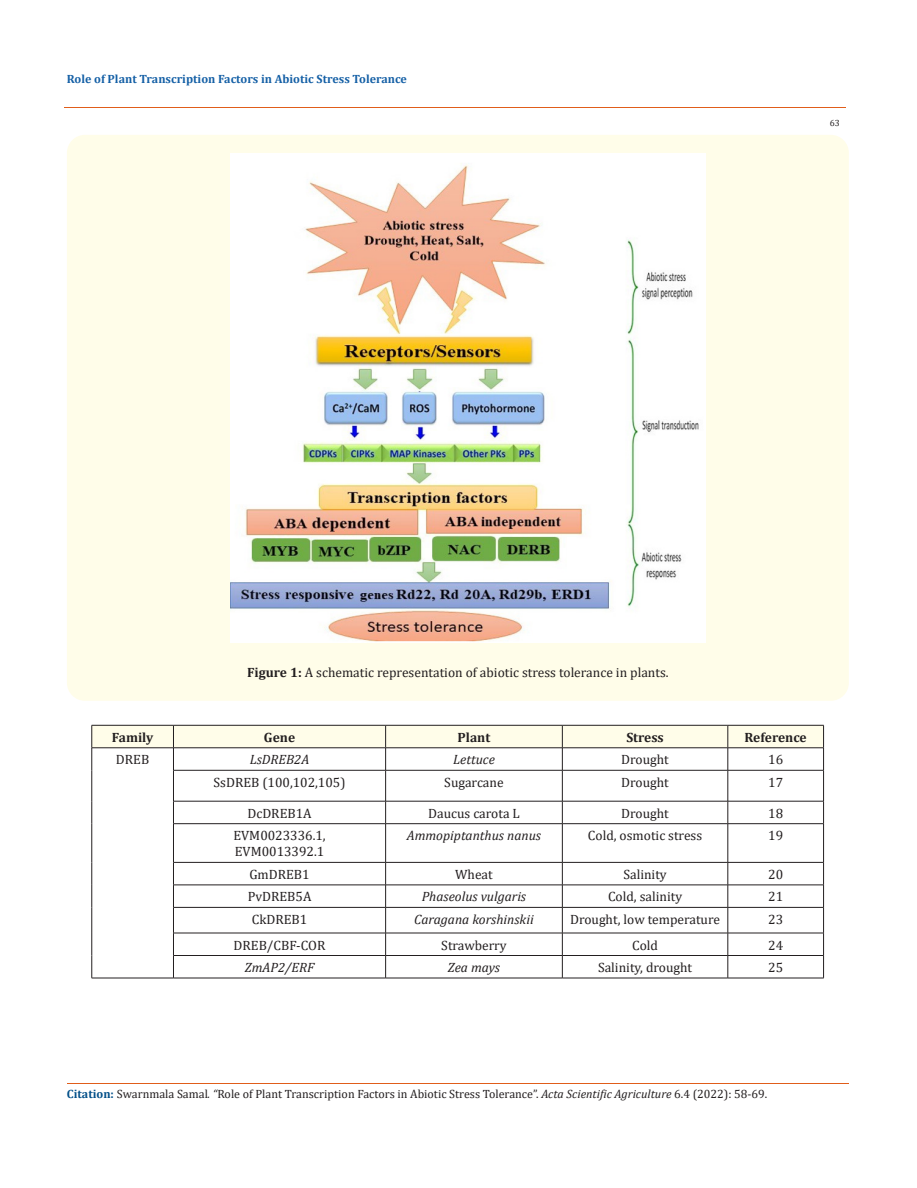
<style>
.page{position:relative;width:917px;height:1188px;background:#fff}
.page>*{position:absolute;margin:0;border:0;box-sizing:border-box;transform-origin:0 0}
.t1{font:13.5px/16.2px "Cambria";color:#231f20}
.t2{font:italic 13.5px "Cambria";color:#231f20}
.t3{font:700 13.5px "Cambria";color:#231f20}
.t4{font:12px "Cambria";color:#231f20}
.t5{font:700 12px "Cambria";color:#1560a6}
.t6{font:9px "Cambria";color:#231f20}
.s1{font-weight:700}
.s2{font-weight:700;color:#035089}
.s3{font-style:italic}
</style>
<div class="page">
<div style="left:67px;top:135px;width:781px;height:566px;background:#fffde9;border-radius:18px"></div>
<img style="left:230px;top:154px;width:475px;height:489px">
<svg style="left:91px;top:725px;width:733px;height:45px"></svg>
<hr style="left:91px;top:770px;width:1px;height:31px;background:#231f20">
<hr style="left:173px;top:770px;width:212px;height:1px;background:#231f20">
<hr style="left:173px;top:770px;width:1px;height:31px;background:#231f20">
<hr style="left:385px;top:770px;width:177px;height:1px;background:#231f20">
<hr style="left:385px;top:770px;width:1px;height:31px;background:#231f20">
<hr style="left:562px;top:770px;width:165px;height:1px;background:#231f20">
<hr style="left:562px;top:770px;width:1px;height:31px;background:#231f20">
<hr style="left:727px;top:770px;width:96px;height:1px;background:#231f20">
<hr style="left:727px;top:770px;width:1px;height:31px;background:#231f20">
<hr style="left:823px;top:770px;width:1px;height:31px;background:#231f20">
<svg style="left:91px;top:801px;width:1px;height:23px"></svg>
<hr style="left:173px;top:801px;width:212px;height:1px;background:#231f20">
<svg style="left:173px;top:801px;width:1px;height:22px"></svg>
<hr style="left:385px;top:801px;width:177px;height:1px;background:#231f20">
<svg style="left:385px;top:801px;width:1px;height:22px"></svg>
<hr style="left:562px;top:801px;width:165px;height:1px;background:#231f20">
<svg style="left:562px;top:801px;width:1px;height:22px"></svg>
<hr style="left:727px;top:801px;width:96px;height:1px;background:#231f20">
<svg style="left:727px;top:801px;width:1px;height:22px"></svg>
<svg style="left:823px;top:801px;width:1px;height:23px"></svg>
<hr style="left:91px;top:824px;width:1px;height:38px;background:#231f20">
<hr style="left:173px;top:823px;width:212px;height:1px;background:#231f20">
<hr style="left:173px;top:824px;width:1px;height:38px;background:#231f20">
<hr style="left:385px;top:823px;width:177px;height:1px;background:#231f20">
<hr style="left:385px;top:824px;width:1px;height:38px;background:#231f20">
<hr style="left:562px;top:823px;width:165px;height:1px;background:#231f20">
<hr style="left:562px;top:824px;width:1px;height:38px;background:#231f20">
<hr style="left:727px;top:823px;width:96px;height:1px;background:#231f20">
<hr style="left:727px;top:824px;width:1px;height:38px;background:#231f20">
<hr style="left:823px;top:824px;width:1px;height:38px;background:#231f20">
<hr style="left:173px;top:862px;width:212px;height:1px;background:#231f20">
<hr style="left:385px;top:862px;width:177px;height:1px;background:#231f20">
<hr style="left:562px;top:862px;width:165px;height:1px;background:#231f20">
<hr style="left:727px;top:862px;width:96px;height:1px;background:#231f20">
<hr style="left:173px;top:885px;width:212px;height:1px;background:#231f20">
<hr style="left:385px;top:885px;width:177px;height:1px;background:#231f20">
<hr style="left:562px;top:885px;width:165px;height:1px;background:#231f20">
<hr style="left:727px;top:885px;width:96px;height:1px;background:#231f20">
<hr style="left:173px;top:907px;width:212px;height:1px;background:#231f20">
<hr style="left:385px;top:907px;width:177px;height:1px;background:#231f20">
<hr style="left:562px;top:907px;width:165px;height:1px;background:#231f20">
<hr style="left:727px;top:907px;width:96px;height:1px;background:#231f20">
<hr style="left:173px;top:933px;width:212px;height:1px;background:#231f20">
<hr style="left:385px;top:933px;width:177px;height:1px;background:#231f20">
<hr style="left:562px;top:933px;width:165px;height:1px;background:#231f20">
<hr style="left:727px;top:933px;width:96px;height:1px;background:#231f20">
<svg style="left:91px;top:862px;width:1px;height:116px"></svg>
<hr style="left:173px;top:955px;width:212px;height:1px;background:#231f20">
<svg style="left:173px;top:863px;width:1px;height:115px"></svg>
<hr style="left:385px;top:955px;width:177px;height:1px;background:#231f20">
<svg style="left:385px;top:863px;width:1px;height:115px"></svg>
<hr style="left:562px;top:955px;width:165px;height:1px;background:#231f20">
<svg style="left:562px;top:863px;width:1px;height:115px"></svg>
<hr style="left:727px;top:955px;width:96px;height:1px;background:#231f20">
<svg style="left:727px;top:863px;width:1px;height:115px"></svg>
<svg style="left:823px;top:863px;width:1px;height:115px"></svg>
<hr style="left:92px;top:978px;width:81px;height:1px;background:#231f20">
<hr style="left:173px;top:978px;width:212px;height:1px;background:#231f20">
<hr style="left:385px;top:978px;width:177px;height:1px;background:#231f20">
<hr style="left:562px;top:978px;width:165px;height:1px;background:#231f20">
<hr style="left:727px;top:978px;width:96px;height:1px;background:#231f20">
<hr style="left:64px;top:108px;width:781px;height:1px;background:#e05d1a">
<hr style="left:67px;top:1083px;width:781px;height:1px;background:#e05d1a">
<p class="t5" style="left:67px;top:70px;width:341px">Role of Plant Transcription Factors in Abiotic Stress Tolerance</p>
<p class="t6" style="left:829px;top:118px;width:11px">63</p>
<p class="t1" style="left:247px;top:664px;width:423px"><span class="s1">Figure 1:</span> A schematic representation of abiotic stress tolerance in plants.</p>
<p class="t3" style="left:112px;top:728px;width:43px">Family</p>
<p class="t3" style="left:264px;top:728px;width:33px">Gene</p>
<p class="t3" style="left:457px;top:728px;width:34px">Plant</p>
<p class="t3" style="left:626px;top:728px;width:39px">Stress</p>
<p class="t3" style="left:744px;top:728px;width:64px">Reference</p>
<p class="t1" style="left:116px;top:752px;width:35px">DREB</p>
<p class="t2" style="left:250px;top:750px;width:61px">LsDREB2A</p>
<p class="t2" style="left:453px;top:750px;width:43px">Lettuce</p>
<p class="t1" style="left:621px;top:752px;width:49px">Drought</p>
<p class="t1" style="left:768px;top:752px;width:16px">16</p>
<p class="t1" style="left:213px;top:774px;width:133px">SsDREB (100,102,105)</p>
<p class="t1" style="left:444px;top:774px;width:61px">Sugarcane</p>
<p class="t1" style="left:621px;top:774px;width:49px">Drought</p>
<p class="t1" style="left:768px;top:774px;width:16px">17</p>
<p class="t1" style="left:247px;top:805px;width:66px">DcDREB1A</p>
<p class="t1" style="left:428px;top:805px;width:93px">Daucus carota L</p>
<p class="t1" style="left:621px;top:805px;width:49px">Drought</p>
<p class="t1" style="left:768px;top:805px;width:16px">18</p>
<p class="t1" style="left:233px;top:827px;width:94px">EVM0023336.1,<br>EVM0013392.1</p>
<p class="t2" style="left:407px;top:826px;width:136px">Ammopiptanthus nanus</p>
<p class="t1" style="left:588px;top:827px;width:116px">Cold, osmotic stress</p>
<p class="t1" style="left:768px;top:827px;width:16px">19</p>
<p class="t1" style="left:249px;top:866px;width:62px">GmDREB1</p>
<p class="t1" style="left:455px;top:866px;width:39px">Wheat</p>
<p class="t1" style="left:623px;top:866px;width:45px">Salinity</p>
<p class="t1" style="left:768px;top:866px;width:16px">20</p>
<p class="t1" style="left:248px;top:889px;width:65px">PvDREB5A</p>
<p class="t2" style="left:422px;top:887px;width:106px">Phaseolus vulgaris</p>
<p class="t1" style="left:608px;top:889px;width:76px">Cold, salinity</p>
<p class="t1" style="left:768px;top:889px;width:16px">21</p>
<p class="t1" style="left:252px;top:911px;width:57px">CkDREB1</p>
<p class="t2" style="left:414px;top:910px;width:121px">Caragana korshinskii</p>
<p class="t1" style="left:570px;top:911px;width:151px">Drought, low temperature</p>
<p class="t1" style="left:768px;top:911px;width:16px">23</p>
<p class="t1" style="left:233px;top:937px;width:93px">DREB/CBF-COR</p>
<p class="t1" style="left:441px;top:937px;width:67px">Strawberry</p>
<p class="t1" style="left:632px;top:937px;width:27px">Cold</p>
<p class="t1" style="left:768px;top:937px;width:16px">24</p>
<p class="t2" style="left:245px;top:958px;width:71px">ZmAP2/ERF</p>
<p class="t2" style="left:448px;top:958px;width:54px">Zea mays</p>
<p class="t1" style="left:598px;top:959px;width:96px">Salinity, drought</p>
<p class="t1" style="left:768px;top:959px;width:16px">25</p>
<p class="t4" style="left:67px;top:1087px;width:702px"><span class="s2">Citation:</span> Swarnmala Samal<span class="s3">. “</span>Role of Plant Transcription Factors in Abiotic Stress Tolerance”. <span class="s3">Acta Scientific Agriculture</span> 6.4 (2022): 58-69.</p>
</div>
